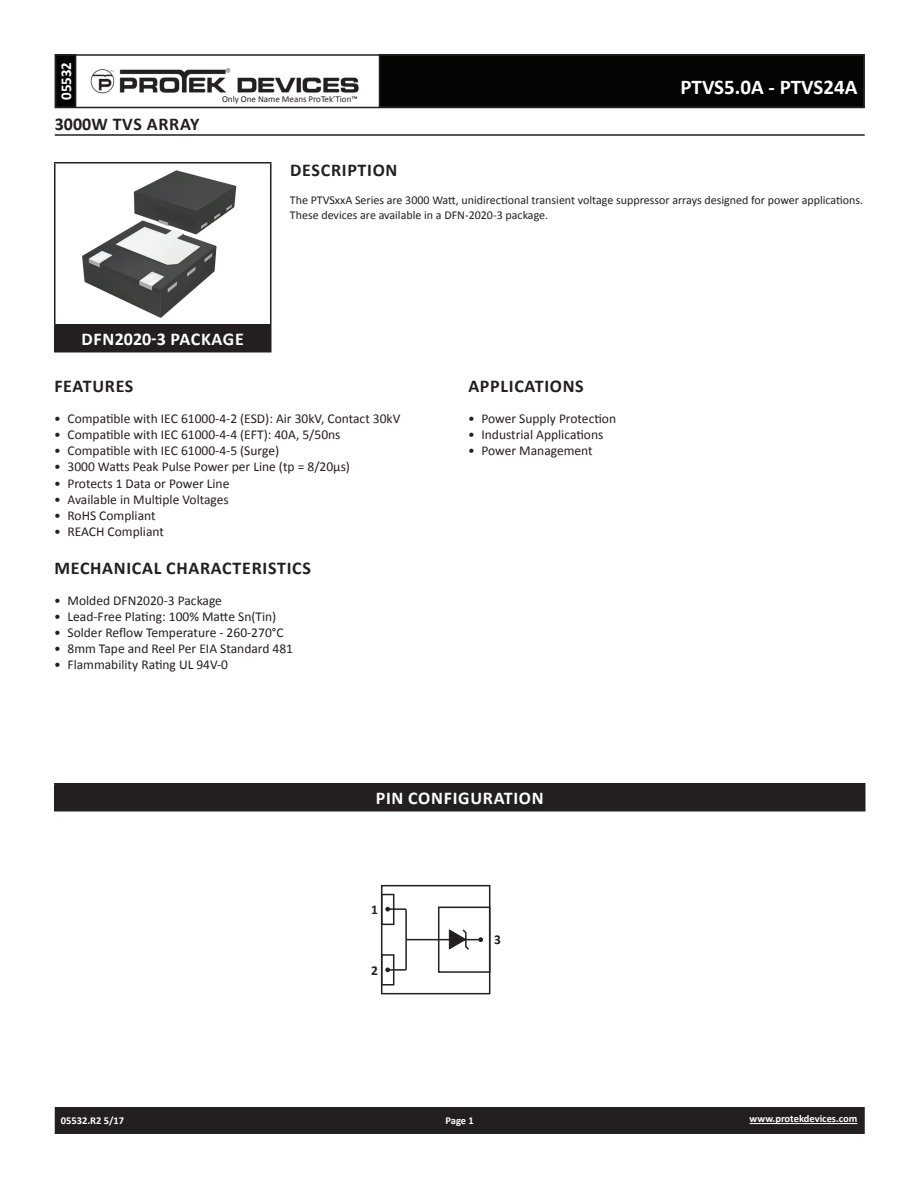
<style>
.page{position:relative;width:918px;height:1188px;background:#fff}
.page>*{position:absolute;margin:0;border:0;box-sizing:border-box;transform-origin:0 0}
.t1{font:700 21px "Calibri";color:#fff}
.t2{font:700 18px "Calibri";letter-spacing:.04em;color:#231f20}
.t3{font:700 18px "Calibri";letter-spacing:.04em;color:#fff}
.t4{font:700 15px "Calibri";color:#fff}
.t5{font:13.5px "Calibri";color:#231f20}
.t6{font:700 13.5px "Calibri";color:#231f20}
.t7{font:12px/14.4px "Calibri";color:#231f20}
.t8{font:700 10.5px "Calibri";color:#fff}
.t9{font:9px "Calibri";color:#231f20}
</style>
<div class="page">
<div style="left:56px;top:1108px;width:808px;height:25px;background:#231f20"></div>
<div style="left:55px;top:1107px;width:810px;height:27px;border:2px solid #231f20"></div>
<div style="left:56px;top:55px;width:20px;height:52px;background:#040503"></div>
<div style="left:55px;top:54px;width:21px;height:54px;border:2px solid #231f20"></div>
<div style="left:380px;top:55px;width:484px;height:52px;background:#040503"></div>
<div style="left:55px;top:54px;width:810px;height:54px;border:2px solid #231f20"></div>
<img style="left:90px;top:68px;width:269px;height:26px">
<hr style="left:750px;top:1123px;width:107px;height:1px;background:#fff">
<hr style="left:55px;top:134px;width:810px;height:2px;background:#231f20">
<img style="left:82px;top:170px;width:155px;height:148px">
<div style="left:55px;top:784px;width:810px;height:27px;background:#231f20"></div>
<hr style="left:54px;top:783px;width:812px;height:1px;background:#231f20">
<hr style="left:54px;top:784px;width:2px;height:26px;background:#231f20">
<hr style="left:864px;top:784px;width:2px;height:26px;background:#231f20">
<hr style="left:54px;top:810px;width:812px;height:2px;background:#231f20">
<div style="left:381px;top:885px;width:109px;height:109px;border:2px solid #231f20"></div>
<div style="left:381px;top:894px;width:13px;height:31px;border:2px solid #231f20"></div>
<div style="left:381px;top:954px;width:13px;height:32px;border:2px solid #231f20"></div>
<div style="left:438px;top:907px;width:52px;height:66px;border:2px solid #231f20"></div>
<svg style="left:449px;top:929px;width:22px;height:21px"></svg>
<hr style="left:406px;top:939px;width:73px;height:1px;background:#231f20">
<hr style="left:405px;top:909px;width:2px;height:61px;background:#231f20">
<svg style="left:478px;top:937px;width:5px;height:5px"></svg>
<svg style="left:386px;top:907px;width:20px;height:4px"></svg>
<svg style="left:386px;top:968px;width:20px;height:4px"></svg>
<div style="left:55px;top:325px;width:216px;height:27px;background:#231f20"></div>
<hr style="left:54px;top:162px;width:218px;height:2px;background:#231f20">
<hr style="left:54px;top:164px;width:2px;height:160px;background:#231f20">
<hr style="left:270px;top:164px;width:2px;height:160px;background:#231f20">
<hr style="left:54px;top:324px;width:218px;height:2px;background:#231f20">
<hr style="left:54px;top:326px;width:2px;height:25px;background:#231f20">
<hr style="left:270px;top:326px;width:2px;height:25px;background:#231f20">
<hr style="left:54px;top:351px;width:218px;height:1px;background:#231f20">
<p class="t4" style="left:56px;top:100px;width:40px;rotate:-90deg">05532</p>
<h2 class="t2" style="left:55px;top:112px;width:146px">3000W TVS ARRAY</h2>
<p class="t9" style="left:222px;top:93px;width:137px">Only One Name Means ProTek’Tion™</p>
<h1 class="t1" style="left:681px;top:74px;width:178px">PTVS5.0A - PTVS24A</h1>
<h2 class="t2" style="left:290px;top:158px;width:109px">DESCRIPTION</h2>
<p class="t7" style="left:290px;top:193px;width:575px">The PTVSxxA Series are 3000 Watt, unidirectional transient voltage suppressor arrays designed for power applications.<br>These devices are available in a DFN-2020-3 package.</p>
<h2 class="t3" style="left:82px;top:328px;width:164px">DFN2020-3 PACKAGE</h2>
<h2 class="t2" style="left:54px;top:375px;width:81px">FEATURES</h2>
<p class="t5" style="left:54px;top:410px;width:348px">• Compatible with IEC 61000-4-2 (ESD): Air 30kV, Contact 30kV</p>
<p class="t5" style="left:54px;top:426px;width:288px">• Compatible with IEC 61000-4-4 (EFT): 40A, 5/50ns</p>
<p class="t5" style="left:54px;top:442px;width:227px">• Compatible with IEC 61000-4-5 (Surge)</p>
<p class="t5" style="left:54px;top:458px;width:298px">• 3000 Watts Peak Pulse Power per Line (tp = 8/20µs)</p>
<p class="t5" style="left:54px;top:474px;width:177px">• Protects 1 Data or Power Line</p>
<p class="t5" style="left:54px;top:491px;width:176px">• Available in Multiple Voltages</p>
<p class="t5" style="left:54px;top:507px;width:103px">• RoHS Compliant</p>
<p class="t5" style="left:54px;top:523px;width:111px">• REACH Compliant</p>
<h2 class="t2" style="left:54px;top:556px;width:258px">MECHANICAL CHARACTERISTICS</h2>
<p class="t5" style="left:54px;top:591px;width:170px">• Molded DFN2020-3 Package</p>
<p class="t5" style="left:54px;top:608px;width:224px">• Lead-Free Plating: 100% Matte Sn(Tin)</p>
<p class="t5" style="left:54px;top:624px;width:231px">• Solder Reflow Temperature - 260-270°C</p>
<p class="t5" style="left:54px;top:640px;width:241px">• 8mm Tape and Reel Per EIA Standard 481</p>
<p class="t5" style="left:54px;top:656px;width:176px">• Flammability Rating UL 94V-0</p>
<h2 class="t2" style="left:468px;top:375px;width:117px">APPLICATIONS</h2>
<p class="t5" style="left:468px;top:410px;width:150px">• Power Supply Protection</p>
<p class="t5" style="left:468px;top:426px;width:137px">• Industrial Applications</p>
<p class="t5" style="left:468px;top:442px;width:126px">• Power Management</p>
<h2 class="t3" style="left:376px;top:787px;width:169px">PIN CONFIGURATION</h2>
<p class="t6" style="left:371px;top:901px;width:8px">1</p>
<p class="t6" style="left:371px;top:962px;width:8px">2</p>
<p class="t6" style="left:494px;top:931px;width:8px">3</p>
<p class="t8" style="left:61px;top:1114px;width:65px">05532.R2 5/17</p>
<p class="t8" style="left:446px;top:1114px;width:30px">Page 1</p>
<p class="t8" style="left:750px;top:1112px;width:109px">www.protekdevices.com</p>
</div>
